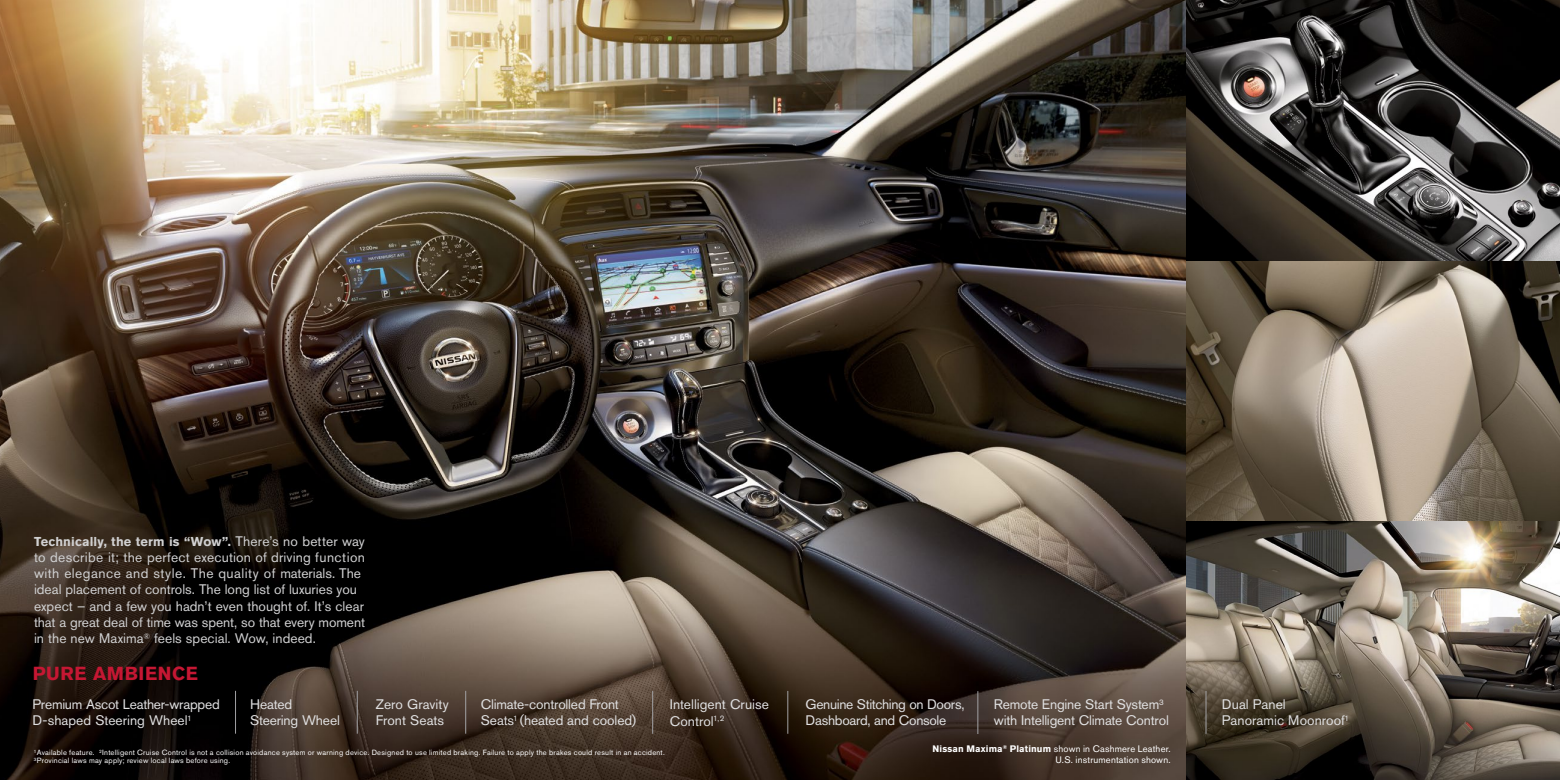
<style>
.page{position:relative;width:1560px;height:780px;background:#fff}
.page>*{position:absolute;margin:0;border:0;box-sizing:border-box;transform-origin:0 0}
.t1{font:700 18.75px "Akzidenz Grotesk Pro";letter-spacing:.03em;color:#c51733}
.t2{font:13.75px/16.2px "Akzidenz Grotesk Pro";letter-spacing:-.01em;color:#e0e0e1}
.t3{font:13.75px/16.2px "Akzidenz Grotesk Pro";color:#d1d1d2}
.t4{font:700 12.75px "Akzidenz Grotesk Pro";letter-spacing:.01em;color:#d1d1d2}
.t5{font:9.38px/10.6px "Akzidenz Grotesk Pro";letter-spacing:.02em;color:#fff;text-align:right}
.t6{font:7.5px/8.1px "Akzidenz Grotesk Pro";letter-spacing:.03em;color:#fff}
.s1{font-weight:400;font-size:13.75px}
.s2{font-weight:700}
</style>
<div class="page">
<img style="left:0;top:0;width:1559px;height:780px">
<hr style="left:357px;top:690px;width:1px;height:43px;background:#a2a2a5">
<hr style="left:465px;top:690px;width:1px;height:43px;background:#a2a2a5">
<hr style="left:235px;top:690px;width:1px;height:43px;background:#a2a2a5">
<hr style="left:652px;top:691px;width:1px;height:42px;background:#a2a2a5">
<hr style="left:787px;top:691px;width:1px;height:42px;background:#a2a2a5">
<hr style="left:1205px;top:691px;width:1px;height:42px;background:#a2a2a5">
<hr style="left:977px;top:691px;width:1px;height:43px;background:#a2a2a5">
<p class="t4" style="left:34px;top:533px;width:332px">Technically, the term is “Wow”. <span class="s1">There’s no better way</span></p>
<p class="t3" style="left:34px;top:549px;width:332px">to describe it; the perfect execution of driving function with elegance and style. The quality of materials. The ideal placement of controls. The long list of luxuries you expect – and a few you hadn’t even thought of. It’s clear that a great deal of time was spent, so that every moment in the new Maxima<sup>®</sup> feels special. Wow, indeed.</p>
<h1 class="t1" style="left:33px;top:661px;width:166px">PURE AMBIENCE</h1>
<p class="t2" style="left:32px;top:696px;width:189px">Premium Ascot Leather-wrapped<br>D-shaped Steering Wheel<sup>1</sup></p>
<p class="t2" style="left:805px;top:696px;width:160px">Genuine Stitching on Doors,<br>Dashboard, and Console</p>
<p class="t2" style="left:1221px;top:696px;width:129px">Dual Panel<br>Panoramic Moonroof<sup>1</sup></p>
<p class="t2" style="left:250px;top:696px;width:91px">Heated<br>Steering Wheel</p>
<p class="t2" style="left:375px;top:696px;width:75px">Zero Gravity<br>Front Seats</p>
<p class="t2" style="left:669px;top:696px;width:101px">Intelligent Cruise<br>Control<sup>1,2</sup></p>
<p class="t2" style="left:993px;top:696px;width:176px">Remote Engine Start System<sup>3 </sup>with Intelligent Climate Control</p>
<p class="t2" style="left:480px;top:696px;width:157px">Climate-controlled Front<br>Seats<sup>1</sup> (heated and cooled)</p>
<p class="t6" style="left:34px;top:748px;width:632px"><sup>1</sup>Available feature. <sup>2</sup>Intelligent Cruise Control is not a collision avoidance system or warning device. Designed to use limited braking. Failure to apply the brakes could result in an accident.<br><sup>3</sup>Provincial laws may apply; review local laws before using.</p>
<p class="t5" style="left:932px;top:743px;width:240px"><span class="s2">Nissan Maxima</span><sup>®</sup> <span class="s2">Platinum</span> shown in Cashmere Leather.<br>U.S. instrumentation shown.</p>
</div>
